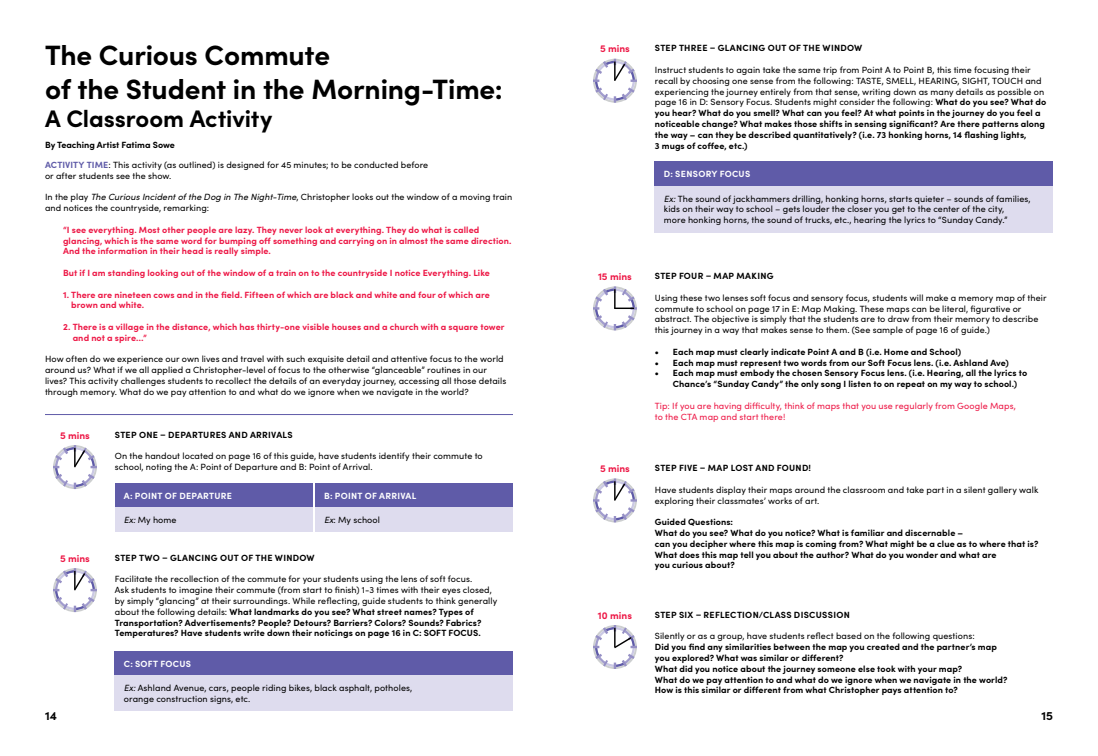
<style>
.page{position:relative;width:1098px;height:756px;background:#fff}
.page>*{position:absolute;margin:0;border:0;box-sizing:border-box;transform-origin:0 0}
.t1{font:700 28px/33.6px "Sofia Pro";letter-spacing:-.005em;color:#000}
.t2{font:700 24px "Sofia Pro";letter-spacing:-.005em;color:#000}
.t3{font:700 12px "Sofia Pro";color:#000}
.t4{font:700 10px "Sofia Pro";color:#ed1846}
.t5{font:9px/10.8px "Sofia Pro";letter-spacing:.01em;color:#000}
.t6{font:700 9px/10.8px "Sofia Pro";letter-spacing:.01em;color:#000}
.t7{font:700 9px/10.8px "Sofia Pro";letter-spacing:.01em;color:#ed1846}
.t8{font:700 9px "Sofia Pro";letter-spacing:.03em;color:#000}
.t9{font:9px/10.8px "Sofia Pro";letter-spacing:.01em;color:#ed1846}
.t10{font:700 9px "Sofia Pro";letter-spacing:.03em;color:#fff}
.t11{font:700 9px "Sofia Pro";letter-spacing:.035em;color:#000}
.s1{font-weight:700;color:#5f5ba8}
.s2{font-style:italic}
.s3{font-weight:700}
</style>
<div class="page">
<svg style="left:53px;top:445px;width:44px;height:44px"></svg>
<hr style="left:45px;top:414px;width:468px;height:1px;background:#5f5ba8">
<svg style="left:593px;top:286px;width:44px;height:45px"></svg>
<div style="left:115px;top:483px;width:198px;height:25px;background:#5f5ba8"></div>
<div style="left:315px;top:483px;width:198px;height:25px;background:#5f5ba8"></div>
<div style="left:315px;top:508px;width:198px;height:24px;background:#dedcee"></div>
<div style="left:115px;top:508px;width:198px;height:24px;background:#dedcee"></div>
<svg style="left:53px;top:568px;width:44px;height:44px"></svg>
<div style="left:115px;top:651px;width:398px;height:25px;background:#5f5ba8"></div>
<div style="left:115px;top:676px;width:398px;height:35px;background:#dedcee"></div>
<svg style="left:593px;top:58px;width:44px;height:45px"></svg>
<div style="left:655px;top:162px;width:398px;height:24px;background:#5f5ba8"></div>
<div style="left:655px;top:186px;width:398px;height:46px;background:#dedcee"></div>
<svg style="left:593px;top:478px;width:44px;height:45px"></svg>
<svg style="left:593px;top:625px;width:44px;height:44px"></svg>
<h1 class="t1" style="left:45px;top:36px;width:459px">The Curious Commute<br>of the Student in the Morning-Time:</h1>
<h2 class="t2" style="left:45px;top:101px;width:229px">A Classroom Activity</h2>
<p class="t6" style="left:45px;top:138px;width:131px">By Teaching Artist Fatima Sowe</p>
<p class="t5" style="left:45px;top:159px;width:385px"><span class="s1">ACTIVITY TIME</span>: This activity (as outlined) is designed for 45 minutes; to be conducted before or after students see the show.</p>
<p class="t5" style="left:45px;top:191px;width:469px">In the play <span class="s2">The Curious Incident of the Dog in The Night-Time</span>, Christopher looks out the window of a moving train and notices the countryside, remarking:</p>
<p class="t7" style="left:63px;top:224px;width:450px">“I see everything. Most other people are lazy. They never look at everything. They do what is called glancing, which is the same word for bumping off something and carrying on in almost the same direction.<br>And the information in their head is really simple.</p>
<p class="t7" style="left:63px;top:267px;width:429px">But if I am standing looking out of the window of a train on to the countryside I notice Everything. Like</p>
<p class="t7" style="left:71px;top:288px;width:420px;text-indent:-8px">1. There are nineteen cows and in the field. Fifteen of which are black and white and four of which are brown and white.</p>
<p class="t7" style="left:73px;top:321px;width:433px;text-indent:-10px">2. There is a village in the distance, which has thirty-one visible houses and a church with a square tower and not a spire…”</p>
<p class="t5" style="left:45px;top:353px;width:463px">How often do we experience our own lives and travel with such exquisite detail and attentive focus to the world around us? What if we all applied a Christopher-level of focus to the otherwise “glanceable” routines in our lives? This activity challenges students to recollect the details of an everyday journey, accessing all those details through memory. What do we pay attention to and what do we ignore when we navigate in the world?</p>
<p class="t4" style="left:60px;top:427px;width:31px">5 mins</p>
<p class="t4" style="left:60px;top:550px;width:31px">5 mins</p>
<p class="t8" style="left:115px;top:428px;width:179px">STEP ONE – DEPARTURES AND ARRIVALS</p>
<p class="t5" style="left:115px;top:450px;width:369px">On the handout located on page 16 of this guide, have students identify their commute to school, noting the A: Point of Departure and B: Point of Arrival.</p>
<p class="t10" style="left:124px;top:488px;width:110px">A: POINT OF DEPARTURE</p>
<p class="t10" style="left:324px;top:488px;width:94px">B: POINT OF ARRIVAL</p>
<p class="t5" style="left:124px;top:514px;width:54px"><span class="s2">Ex:</span> My home</p>
<p class="t5" style="left:324px;top:514px;width:58px"><span class="s2">Ex</span>: My school</p>
<p class="t8" style="left:115px;top:551px;width:201px">STEP TWO – GLANCING OUT OF THE WINDOW</p>
<p class="t5" style="left:115px;top:573px;width:384px">Facilitate the recollection of the commute for your students using the lens of soft focus.<br>Ask students to imagine their commute (from start to finish) 1-3 times with their eyes closed, by simply “glancing” at their surroundings. While reflecting, guide students to think generally about the following details: <span class="s3">What landmarks do you see? What street names? Types of Transportation? Advertisements? People? Detours? Barriers? Colors? Sounds? Fabrics?<br>Temperatures? Have students write down their noticings on page 16 in C: SOFT FOCUS.</span></p>
<p class="t10" style="left:124px;top:657px;width:69px">C: SOFT FOCUS</p>
<p class="t5" style="left:124px;top:682px;width:290px"><span class="s2">Ex:</span> Ashland Avenue, cars, people riding bikes, black asphalt, potholes, orange construction signs, etc.</p>
<p class="t4" style="left:600px;top:41px;width:31px">5 mins</p>
<p class="t8" style="left:655px;top:41px;width:209px">STEP THREE – GLANCING OUT OF THE WINDOW</p>
<p class="t5" style="left:655px;top:64px;width:393px">Instruct students to again take the same trip from Point A to Point B, this time focusing their recall by choosing one sense from the following: TASTE, SMELL, HEARING, SIGHT, TOUCH and experiencing the journey entirely from that sense, writing down as many details as possible on page 16 in D: Sensory Focus. Students might consider the following: <span class="s3">What do you see? What do you hear? What do you smell? What can you feel? At what points in the journey do you feel a noticeable change? What makes those shifts in sensing significant? Are there patterns along the way – can they be described quantitatively? (i.e. 73 honking horns, 14 flashing lights,<br>3 mugs of coffee, etc.)</span></p>
<p class="t10" style="left:664px;top:167px;width:88px">D: SENSORY FOCUS</p>
<p class="t5" style="left:664px;top:192px;width:368px"><span class="s2">Ex:</span> The sound of jackhammers drilling, honking horns, starts quieter – sounds of families, kids on their way to school – gets louder the closer you get to the center of the city,<br>more honking horns, the sound of trucks, etc., hearing the lyrics to “Sunday Candy.”</p>
<p class="t4" style="left:598px;top:269px;width:35px">15 mins</p>
<p class="t11" style="left:655px;top:269px;width:120px">STEP FOUR – MAP MAKING</p>
<p class="t5" style="left:655px;top:292px;width:393px">Using these two lenses soft focus and sensory focus, students will make a memory map of their commute to school on page 17 in E: Map Making. These maps can be literal, figurative or abstract. The objective is simply that the students are to draw from their memory to describe this journey in a way that makes sense to them. (See sample of page 16 of guide.)</p>
<p class="t6" style="left:655px;top:346px;width:308px">• Each map must clearly indicate Point A and B (i.e. Home and School)</p>
<p class="t6" style="left:655px;top:356px;width:355px">• Each map must represent two words from our Soft Focus lens. (i.e. Ashland Ave)</p>
<p class="t6" style="left:673px;top:367px;width:356px;text-indent:-18px">• Each map must embody the chosen Sensory Focus lens. (i.e. Hearing, all the lyrics to<br>Chance’s “Sunday Candy” the only song I listen to on repeat on my way to school.)</p>
<p class="t9" style="left:655px;top:400px;width:363px">Tip: If you are having difficulty, think of maps that you use regularly from Google Maps, to the CTA map and start there!</p>
<p class="t4" style="left:600px;top:461px;width:31px">5 mins</p>
<p class="t8" style="left:655px;top:461px;width:158px">STEP FIVE – MAP LOST AND FOUND!</p>
<p class="t5" style="left:655px;top:484px;width:385px">Have students display their maps around the classroom and take part in a silent gallery walk exploring their classmates’ works of art.</p>
<p class="t6" style="left:655px;top:516px;width:385px">Guided Questions:<br>What do you see? What do you notice? What is familiar and discernable –<br>can you decipher where this map is coming from? What might be a clue as to where that is?<br>What does this map tell you about the author? What do you wonder and what are<br>you curious about?</p>
<p class="t4" style="left:598px;top:608px;width:36px">10 mins</p>
<p class="t8" style="left:655px;top:608px;width:196px">STEP SIX – REFLECTION/CLASS DISCUSSION</p>
<p class="t5" style="left:655px;top:630px;width:321px">Silently or as a group, have students reflect based on the following questions:</p>
<p class="t6" style="left:655px;top:641px;width:354px">Did you find any similarities between the map you created and the partner’s map you explored? What was similar or different?<br>What did you notice about the journey someone else took with your map?<br>What do we pay attention to and what do we ignore when we navigate in the world?<br>How is this similar or different from what Christopher pays attention to?</p>
<h3 class="t3" style="left:45px;top:707px;width:13px">14</h3>
<h3 class="t3" style="left:1041px;top:707px;width:13px">15</h3>
</div>
